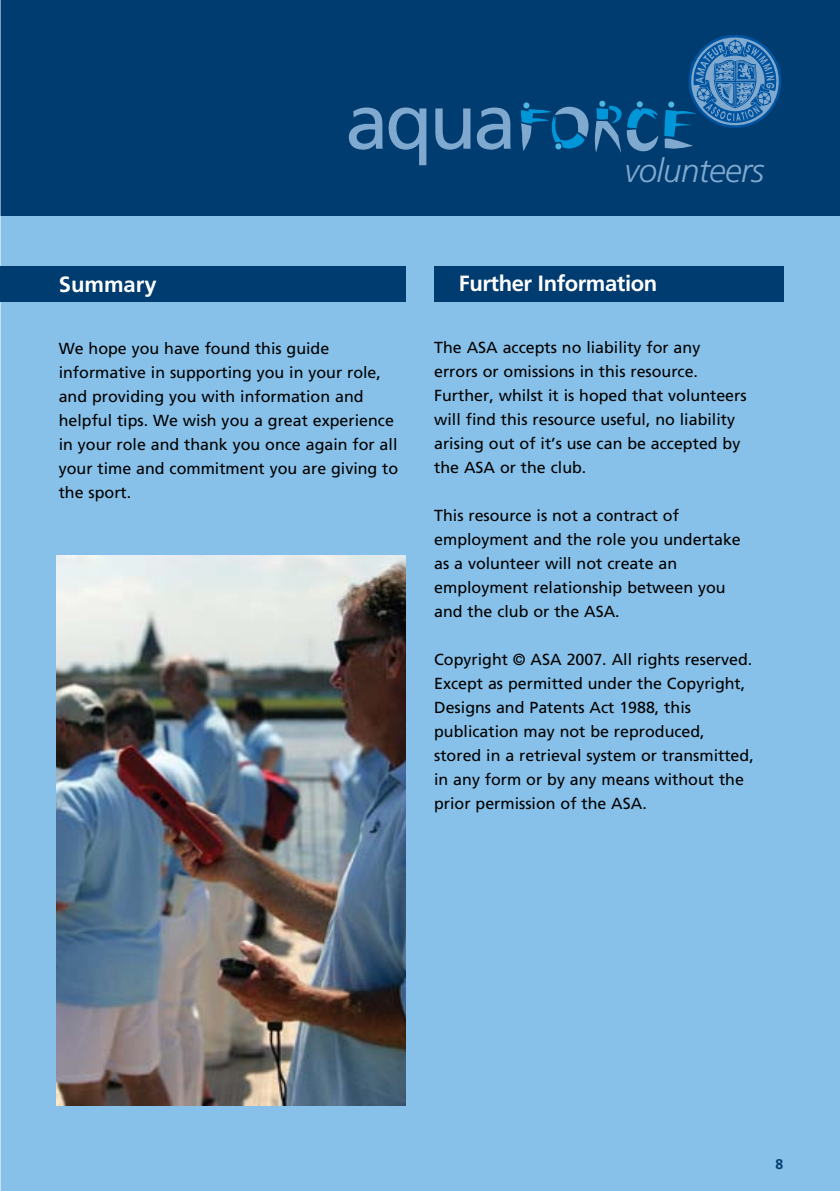
<style>
.page{position:relative;width:840px;height:1191px;background:#fff}
.page>*{position:absolute;margin:0;border:0;box-sizing:border-box;transform-origin:0 0}
.t1{font:78.8px "Frutiger";color:#80a9cf}
.t2{font:italic 300 33.2px "Frutiger";letter-spacing:-.02em;color:#80a9cf}
.t3{font:700 22px "Frutiger";letter-spacing:-.02em;color:#fff}
.t4{font:16px/24px "Frutiger";color:#000}
.t5{font:700 14px "Frutiger";color:#003c70}
</style>
<div class="page">
<div style="left:0;top:152px;width:839px;height:1039px;background:#87c1e9"></div>
<img style="left:57px;top:556px;width:348px;height:550px">
<div style="left:0;top:0;width:839px;height:215px;background:#003c70"></div>
<svg style="left:521px;top:102px;width:67px;height:49px"></svg>
<svg style="left:594px;top:101px;width:64px;height:52px"></svg>
<svg style="left:664px;top:35px;width:116px;height:114px"></svg>
<hr style="left:0;top:0;width:1px;height:1191px;background:#fff">
<div style="left:0;top:266px;width:405px;height:36px;background:#003c70"></div>
<div style="left:434px;top:266px;width:348px;height:36px;background:#003c70"></div>
<h1 class="t1" style="left:345px;top:75px;width:173px">aqua</h1>
<h2 class="t2" style="left:624px;top:151px;width:141px">volunteers</h2>
<h3 class="t3" style="left:59px;top:271px;width:99px">Summary</h3>
<h3 class="t3" style="left:458px;top:271px;width:200px">Further Information</h3>
<p class="t4" style="left:59px;top:336px;width:341px">We hope you have found this guide informative in supporting you in your role, and providing you with information and helpful tips. We wish you a great experience in your role and thank you once again for all your time and commitment you are giving to the sport.</p>
<p class="t4" style="left:434px;top:335px;width:314px">The ASA accepts no liability for any errors or omissions in this resource.<br>Further, whilst it is hoped that volunteers will find this resource useful, no liability arising out of it’s use can be accepted by the ASA or the club.</p>
<p class="t4" style="left:434px;top:503px;width:308px">This resource is not a contract of employment and the role you undertake as a volunteer will not create an employment relationship between you and the club or the ASA.</p>
<p class="t4" style="left:434px;top:647px;width:321px">Copyright © ASA 2007. All rights reserved.<br>Except as permitted under the Copyright, Designs and Patents Act 1988, this publication may not be reproduced, stored in a retrieval system or transmitted, in any form or by any means without the prior permission of the ASA.</p>
<p class="t5" style="left:775px;top:1155px;width:9px">8</p>
</div>
